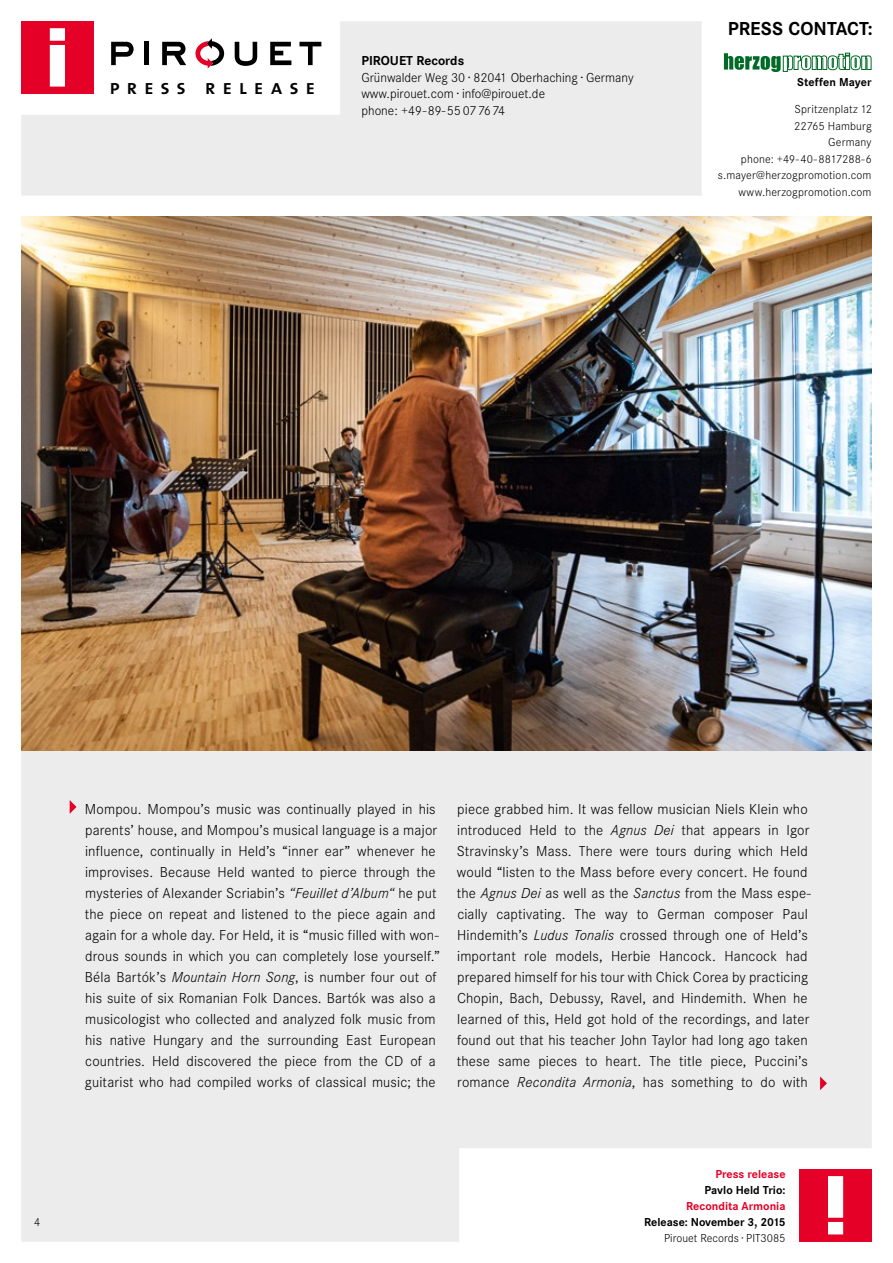
<style>
.page{position:relative;width:893px;height:1263px;background:#fff}
.page>*{position:absolute;margin:0;border:0;box-sizing:border-box;transform-origin:0 0}
.t1{font:21px "The Sans Semi Bold Caps";letter-spacing:.32em;color:#000}
.t2{font:700 19.5px "Corporate S";letter-spacing:.005em;color:#000}
.t3{font:300 15px/21px "Corporate S";letter-spacing:.01em;color:#000}
.t4{font:300 13.5px/16.5px "Corporate S";color:#000}
.t5{font:700 13.5px "Corporate S";color:#000}
.t6{font:300 12px/16.5px "Corporate S";letter-spacing:.01em;color:#000;text-align:right}
.t7{font:700 12px "Corporate S";color:#000}
.t8{font:700 12px "Corporate S";color:#e40026}
.s1{font-style:italic}
</style>
<div class="page">
<svg style="left:21px;top:751px;width:851px;height:491px;background:#ededee"></svg>
<svg style="left:21px;top:21px;width:681px;height:175px;fill:#ececed"></svg>
<div style="left:799px;top:1169px;width:73px;height:72px;background:#e40026"></div>
<svg style="left:828px;top:1176px;width:15px;height:58px"></svg>
<div style="left:21px;top:21px;width:73px;height:73px;background:#e40026"></div>
<svg style="left:50px;top:28px;width:15px;height:59px"></svg>
<svg style="left:111px;top:42px;width:23px;height:23px"></svg>
<div style="left:144px;top:42px;width:5px;height:23px;background:#000"></div>
<svg style="left:162px;top:42px;width:24px;height:23px"></svg>
<svg style="left:235px;top:42px;width:22px;height:24px"></svg>
<svg style="left:270px;top:42px;width:21px;height:23px"></svg>
<svg style="left:299px;top:42px;width:22px;height:23px"></svg>
<svg style="left:195px;top:38px;width:29px;height:31px"></svg>
<svg style="left:70px;top:800px;width:7px;height:14px"></svg>
<svg style="left:820px;top:1076px;width:7px;height:14px"></svg>
<img style="left:21px;top:217px;width:851px;height:534px">
<svg style="left:724px;top:53px;width:147px;height:19px"></svg>
<h1 class="t1" style="left:109px;top:73px;width:207px">press release</h1>
<p class="t5" style="left:361px;top:53px;width:104px">PIROUET Records</p>
<p class="t4" style="left:361px;top:69px;width:274px">Grünwalder Weg 30 · 82041 Oberhaching · Germany www.pirouet.com · info@pirouet.de<br>phone: +49-89-55 077674</p>
<h2 class="t2" style="left:728px;top:18px;width:146px">PRESS CONTACT:</h2>
<p class="t7" style="left:797px;top:75px;width:76px">Steffen Mayer</p>
<p class="t6" style="left:718px;top:101px;width:156px">Spritzenplatz 12<br>22765 Hamburg<br>Germany<br>phone: +49-40-8817288-6 s.mayer@herzogpromotion.com www.herzogpromotion.com</p>
<p class="t6" style="left:34px;top:1214px;width:8px">4</p>
<p class="t3" style="left:85px;top:799px;width:357px">Mompou. Mompou’s music was continually played in his parents’ house, and Mompou’s musical language is a major influence, continually in Held’s “inner ear” whenever he improvises. Because Held wanted to pierce through the mysteries of Alexander Scriabin’s <span class="s1">“Feuillet d’Album“</span> he put the piece on repeat and listened to the piece again and again for a whole day. For Held, it is “music filled with won&shy;drous sounds in which you can completely lose yourself.” Béla Bartók’s <span class="s1">Mountain Horn Song</span>, is number four out of his suite of six Romanian Folk Dances. Bartók was also a musicologist who collected and analyzed folk music from his native Hungary and the surrounding East European countries. Held discovered the piece from the CD of a guitarist who had compiled works of classical music; the</p>
<p class="t3" style="left:457px;top:799px;width:356px">piece grabbed him. It was fellow musician Niels Klein who introduced Held to the <span class="s1">Agnus Dei</span> that appears in Igor Stravinsky’s Mass. There were tours during which Held would “listen to the Mass before every concert. He found the <span class="s1">Agnus Dei</span> as well as the <span class="s1">Sanctus</span> from the Mass espe&shy;cially captivating. The way to German composer Paul Hindemith’s <span class="s1">Ludus Tonalis</span> crossed through one of Held’s important role models, Herbie Hancock. Hancock had prepared himself for his tour with Chick Corea by practicing Chopin, Bach, Debussy, Ravel, and Hindemith. When he learned of this, Held got hold of the recordings, and later found out that his teacher John Taylor had long ago taken these same pieces to heart. The title piece, Puccini’s romance <span class="s1">Recondita Armonia</span>, has something to do with</p>
<p class="t8" style="left:715px;top:1167px;width:72px">Press release</p>
<p class="t7" style="left:705px;top:1183px;width:82px">Pavlo Held Trio:</p>
<p class="t8" style="left:686px;top:1199px;width:101px">Recondita Armonia</p>
<p class="t7" style="left:644px;top:1215px;width:143px">Release: November 3, 2015</p>
<p class="t6" style="left:664px;top:1230px;width:123px">Pirouet Records · PIT3085</p>
</div>
